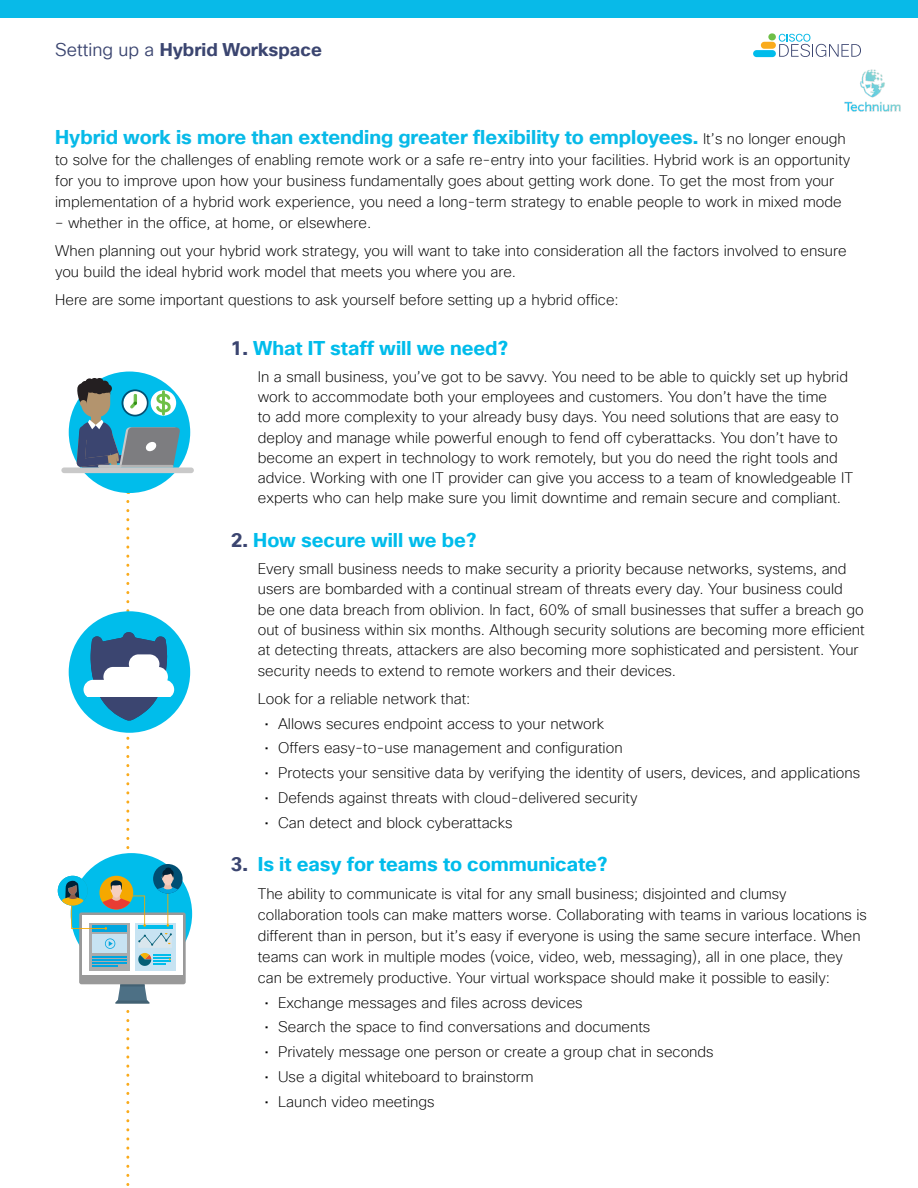
<style>
.page{position:relative;width:918px;height:1188px;background:#fff}
.page>*{position:absolute;margin:0;border:0;box-sizing:border-box;transform-origin:0 0}
.t1{font:700 19.5px "Cisco Sans TT";color:#08bae8}
.t2{font:700 19.5px "Cisco Sans TT";color:#00bceb}
.t3{font:700 18px "Cisco Sans TT";color:#3b4570}
.t4{font:200 15px/21px "Cisco Sans TT";color:#000}
.s1{font-family:"Cisco Sans TT Light";font-weight:400}
.s2{font-weight:200;font-size:15px;color:#000}
.s3{color:#3b4570}
</style>
<div class="page">
<svg style="left:779px;top:34px;width:82px;height:23px"></svg>
<div style="left:753px;top:50px;width:23px;height:7px;background:#00bceb;border-radius:4px"></div>
<div style="left:761px;top:42px;width:15px;height:7px;background:#faab1c;border-radius:4px"></div>
<div style="left:768px;top:33px;width:8px;height:7px;background:#6ebf47;border-radius:4px"></div>
<div style="left:0;top:0;width:918px;height:18px;background:#08bae8"></div>
<div style="left:69px;top:372px;width:121px;height:121px;background:#00bdeb;border-radius:50%"></div>
<div style="left:61px;top:467px;width:133px;height:6px;background:#c9c9c9;border-radius:3px"></div>
<div style="left:95px;top:378px;width:9px;height:8px;background:#241f21;border-radius:50%"></div>
<div style="left:90px;top:378px;width:9px;height:8px;background:#241f21;border-radius:50%"></div>
<div style="left:85px;top:378px;width:9px;height:9px;background:#241f21;border-radius:50%"></div>
<svg style="left:77px;top:381px;width:103px;height:87px"></svg>
<div style="left:71px;top:853px;width:121px;height:122px;background:#00bdeb;border-radius:50%"></div>
<div style="left:79px;top:912px;width:107px;height:72px;background:linear-gradient(to bottom,#999,#999);border-radius:2px"></div>
<div style="left:58px;top:876px;width:30px;height:30px;background:#00bdeb;border-radius:50%"></div>
<div style="left:69px;top:611px;width:121px;height:122px;background:#00bdeb;border-radius:50%"></div>
<svg style="left:61px;top:501px;width:121px;height:685px"></svg>
<div style="left:103px;top:667px;width:65px;height:19px;background:#fff;border-radius:10px"></div>
<div style="left:129px;top:654px;width:30px;height:20px;background:#fff;border-radius:10px"></div>
<img style="left:844px;top:69px;width:57px;height:43px">
<p class="t3" style="left:55px;top:38px;width:268px"><span class="s1">Setting up a</span> Hybrid Workspace</p>
<h1 class="t1" style="left:55px;top:125px;width:792px">Hybrid work is more than extending greater flexibility to employees. <span class="s2">It’s no longer enough</span></h1>
<p class="t4" style="left:55px;top:150px;width:797px">to solve for the challenges of enabling remote work or a safe re-entry into your facilities. Hybrid work is an opportunity for you to improve upon how your business fundamentally goes about getting work done. To get the most from your implementation of a hybrid work experience, you need a long-term strategy to enable people to work in mixed mode</p>
<p class="t4" style="left:55px;top:210px;width:793px;line-height:27.8px">– whether in the office, at home, or elsewhere.<br>When planning out your hybrid work strategy, you will want to take into consideration all the factors involved to ensure</p>
<p class="t4" style="left:55px;top:258px;width:565px;line-height:27.8px">you build the ideal hybrid work model that meets you where you are.<br>Here are some important questions to ask yourself before setting up a hybrid office:</p>
<h1 class="t2" style="left:231px;top:335px;width:279px"><span class="s3">1.</span> What IT staff will we need?</h1>
<p class="t4" style="left:258px;top:367px;width:597px;line-height:20.2px">In a small business, you’ve got to be savvy. You need to be able to quickly set up hybrid work to accommodate both your employees and customers. You don’t have the time<br>to add more complexity to your already busy days. You need solutions that are easy to deploy and manage while powerful enough to fend off cyberattacks. You don’t have to become an expert in technology to work remotely, but you do need the right tools and advice. Working with one IT provider can give you access to a team of knowledgeable IT experts who can help make sure you limit downtime and remain secure and compliant.</p>
<h1 class="t2" style="left:231px;top:527px;width:247px"><span class="s3">2.</span> How secure will we be?</h1>
<p class="t4" style="left:258px;top:559px;width:608px;line-height:20.4px">Every small business needs to make security a priority because networks, systems, and users are bombarded with a continual stream of threats every day. Your business could<br>be one data breach from oblivion. In fact, 60% of small businesses that suffer a breach go out of business within six months. Although security solutions are becoming more efficient at detecting threats, attackers are also becoming more sophisticated and persistent. Your security needs to extend to remote workers and their devices.</p>
<p class="t4" style="left:258px;top:689px;width:214px">Look for a reliable network that:</p>
<p class="t4" style="left:265px;top:713px;width:341px">• Allows secures endpoint access to your network</p>
<p class="t4" style="left:265px;top:738px;width:360px">• Offers easy-to-use management and configuration</p>
<p class="t4" style="left:265px;top:763px;width:597px">• Protects your sensitive data by verifying the identity of users, devices, and applications</p>
<p class="t4" style="left:265px;top:788px;width:374px">• Defends against threats with cloud-delivered security</p>
<p class="t4" style="left:265px;top:812px;width:249px">• Can detect and block cyberattacks</p>
<h1 class="t2" style="left:231px;top:851px;width:378px"><span class="s3">3.</span> Is it easy for teams to communicate?</h1>
<p class="t4" style="left:258px;top:884px;width:611px">The ability to communicate is vital for any small business; disjointed and clumsy collaboration tools can make matters worse. Collaborating with teams in various locations is different than in person, but it’s easy if everyone is using the same secure interface. When teams can work in multiple modes (voice, video, web, messaging), all in one place, they can be extremely productive. Your virtual workspace should make it possible to easily:</p>
<p class="t4" style="left:265px;top:992px;width:320px">• Exchange messages and files across devices</p>
<p class="t4" style="left:265px;top:1017px;width:387px">• Search the space to find conversations and documents</p>
<p class="t4" style="left:265px;top:1042px;width:451px">• Privately message one person or create a group chat in seconds</p>
<p class="t4" style="left:265px;top:1067px;width:271px">• Use a digital whiteboard to brainstorm</p>
<p class="t4" style="left:265px;top:1091px;width:172px">• Launch video meetings</p>
</div>
